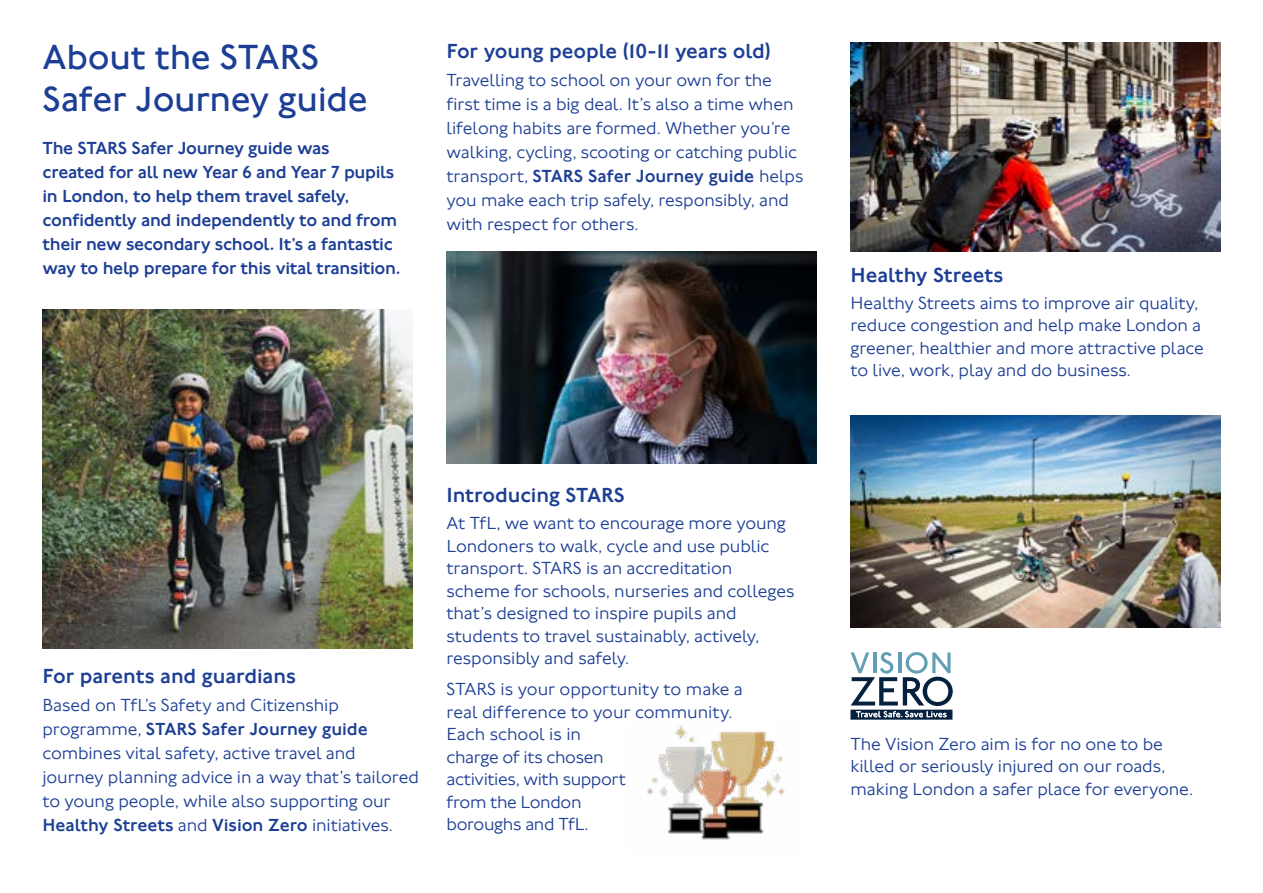
<style>
.page{position:relative;width:1263px;height:893px;background:#fff}
.page>*{position:absolute;margin:0;border:0;box-sizing:border-box;transform-origin:0 0}
.t1{font:36px/42px "Johnston 100";letter-spacing:-.01em;color:#1c3e94}
.t2{font:500 21px "Johnston 100";letter-spacing:-.005em;color:#1c3e94}
.t3{font:300 18px/22.5px "Johnston 100";letter-spacing:-.005em;color:#1c3e94}
.t4{font:500 18px/24px "Johnston 100";letter-spacing:-.02em;color:#1c3e94}
.s1{font-weight:500}
</style>
<div class="page">
<img style="left:647px;top:725px;width:138px;height:115px">
<svg style="left:850px;top:652px;width:103px;height:68px"></svg>
<img style="left:446px;top:252px;width:370px;height:211px">
<img style="left:850px;top:43px;width:370px;height:209px">
<img style="left:850px;top:416px;width:370px;height:211px">
<img style="left:43px;top:310px;width:369px;height:339px">
<h1 class="t1" style="left:43px;top:37px;width:327px">About the STARS<br>Safer Journey guide</h1>
<p class="t2" style="left:446px;top:40px;width:326px">For young people (10-11 years old)</p>
<p class="t3" style="left:446px;top:69px;width:358px;line-height:24px">Travelling to school on your own for the first time is a big deal. It’s also a time when lifelong habits are formed. Whether you’re walking, cycling, scooting or catching public transport, <span class="s1">STARS Safer Journey guide</span> helps you make each trip safely, responsibly, and with respect for others.</p>
<p class="t4" style="left:43px;top:136px;width:359px">The STARS Safer Journey guide was<br>created for all new Year 6 and Year 7 pupils in London, to help them travel safely, confidently and independently to and from their new secondary school. It’s a fantastic way to help prepare for this vital transition.</p>
<p class="t2" style="left:43px;top:664px;width:255px">For parents and guardians</p>
<p class="t3" style="left:43px;top:693px;width:378px;line-height:24px">Based on TfL’s Safety and Citizenship programme, <span class="s1">STARS Safer Journey guide </span>combines vital safety, active travel and journey planning advice in a way that’s tailored to young people, while also supporting our <span class="s1">Healthy Streets</span> and <span class="s1">Vision Zero</span> initiatives.</p>
<p class="t2" style="left:446px;top:484px;width:180px">Introducing STARS</p>
<p class="t3" style="left:446px;top:512px;width:349px">At TfL, we want to encourage more young Londoners to walk, cycle and use public transport. STARS is an accreditation scheme for schools, nurseries and colleges that’s designed to inspire pupils and students to travel sustainably, actively, responsibly and safely.</p>
<p class="t3" style="left:446px;top:678px;width:298px">STARS is your opportunity to make a real difference to your community.<br>Each school is in<br>charge of its chosen<br>activities, with support<br>from the London<br>boroughs and TfL.</p>
<p class="t2" style="left:850px;top:263px;width:154px">Healthy Streets</p>
<p class="t3" style="left:850px;top:292px;width:355px">Healthy Streets aims to improve air quality, reduce congestion and help make London a greener, healthier and more attractive place to live, work, play and do business.</p>
<p class="t3" style="left:850px;top:733px;width:344px">The Vision Zero aim is for no one to be killed or seriously injured on our roads, making London a safer place for everyone.</p>
</div>
